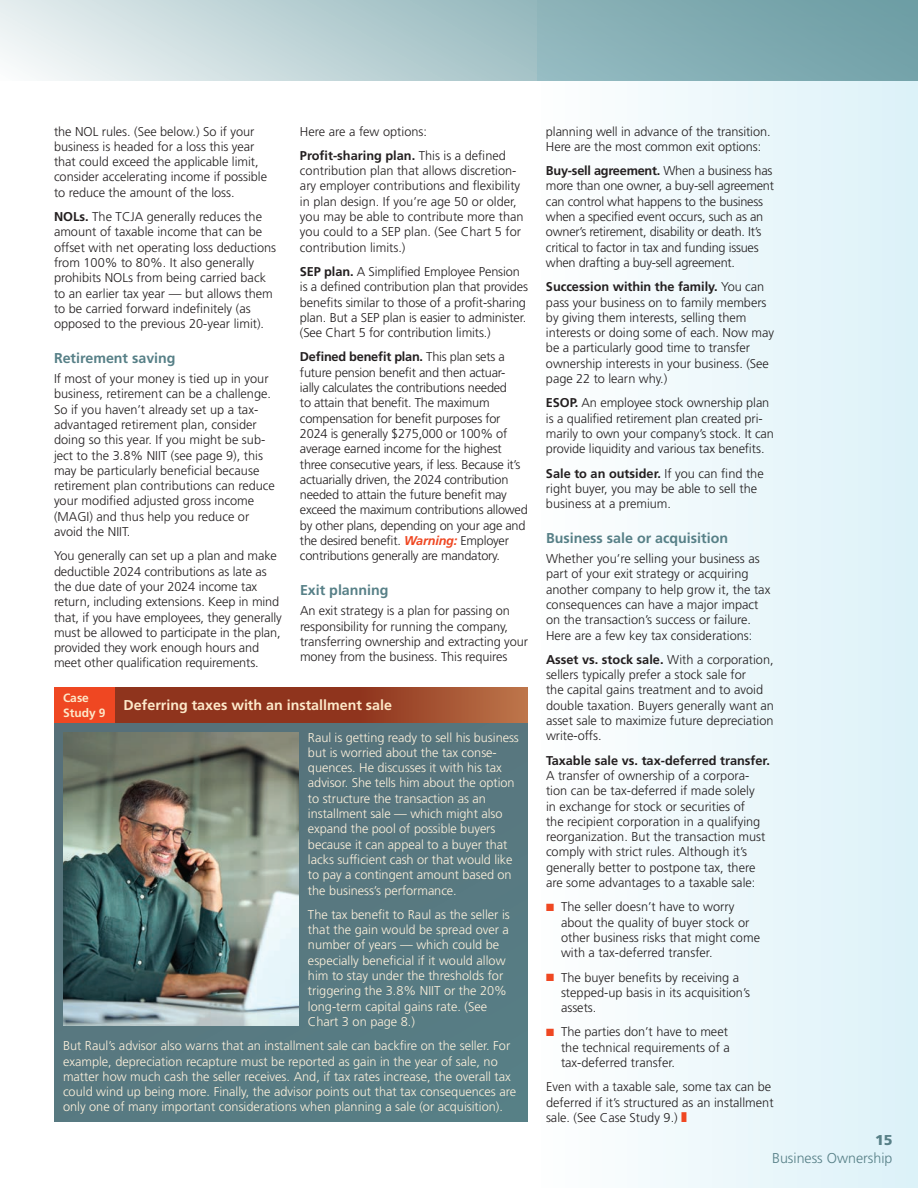
<style>
.page{position:relative;width:918px;height:1188px;background:#fff}
.page>*{position:absolute;margin:0;border:0;box-sizing:border-box;transform-origin:0 0}
.t1{font:700 14.25px "Frutiger LT Std";color:#578087}
.t2{font:700 14.25px "Frutiger LT Std";color:#fde9ca}
.t3{font:300 14.25px "Frutiger LT Std";color:#578087}
.t4{font:900 14.25px "Frutiger LT Std";color:#578087}
.t5{font:300 12.75px/15.3px "Frutiger LT Std";letter-spacing:-.005em;color:#231f20}
.t6{font:300 12.75px/15.3px "Frutiger LT Std";color:#fdf1dc}
.t7{font:700 12.75px "Frutiger LT Std";color:#231f20}
.t8{font:700 12px/14.4px "Frutiger LT Std";color:#fde9ca}
.s1{font-weight:700}
.s2{font-weight:700;font-style:italic;color:#ef4722}
.s3{color:#ef4722}
</style>
<div class="page">
<div style="left:537px;top:0;width:381px;height:1188px;background:linear-gradient(to right,#fefefe,#dcf1f8)"></div>
<div style="left:0;top:0;width:918px;height:81px;background:linear-gradient(to right,#ebf2f2,#6599a1)"></div>
<div style="left:54px;top:723px;width:474px;height:399px;background:#577a82"></div>
<div style="left:54px;top:687px;width:474px;height:36px;background:#8f341d"></div>
<div style="left:54px;top:687px;width:61px;height:36px;background:#ef4722"></div>
<div style="left:357px;top:687px;width:171px;height:36px;background:linear-gradient(to right,#8e331c,#be764b)"></div>
<img style="left:63px;top:732px;width:236px;height:294px">
<p class="t5" style="left:54px;top:124px;width:215px">the NOL rules. (See below.) So if your business is headed for a loss this year that could exceed the applicable limit, consider accelerating income if possible to reduce the amount of the loss.</p>
<p class="t5" style="left:54px;top:209px;width:224px"><span class="s1">NOLs.</span> The TCJA generally reduces the amount of taxable income that can be offset with net operating loss deductions from 100% to 80%. It also generally prohibits NOLs from being carried back to an earlier tax year — but allows them to be carried forward indefinitely (as opposed to the previous 20-year limit).</p>
<p class="t1" style="left:54px;top:350px;width:123px">Retirement saving</p>
<p class="t5" style="left:54px;top:371px;width:223px">If most of your money is tied up in your business, retirement can be a challenge.<br>So if you haven’t already set up a tax&shy;advantaged retirement plan, consider doing so this year. If you might be sub&shy;ject to the 3.8% NIIT (see page 9), this may be particularly beneficial because retirement plan contributions can reduce your modified adjusted gross income (MAGI) and thus help you reduce or avoid the NIIT.</p>
<p class="t5" style="left:54px;top:549px;width:229px">You generally can set up a plan and make deductible 2024 contributions as late as the due date of your 2024 income tax return, including extensions. Keep in mind that, if you have employees, they generally must be allowed to participate in the plan, provided they work enough hours and meet other qualification requirements.</p>
<p class="t5" style="left:300px;top:119px;width:207px;line-height:24.3px">Here are a few options:<br><span class="s1">Profit-sharing plan.</span> This is a defined</p>
<p class="t5" style="left:300px;top:163px;width:225px">contribution plan that allows discretion&shy;ary employer contributions and flexibility in plan design. If you’re age 50 or older, you may be able to contribute more than you could to a SEP plan. (See Chart 5 for contribution limits.)</p>
<p class="t5" style="left:300px;top:264px;width:229px"><span class="s1">SEP plan.</span> A Simplified Employee Pension is a defined contribution plan that provides benefits similar to those of a profit-sharing plan. But a SEP plan is easier to administer. (See Chart 5 for contribution limits.)</p>
<p class="t5" style="left:300px;top:350px;width:229px"><span class="s1">Defined benefit plan.</span> This plan sets a future pension benefit and then actuar&shy;ially calculates the contributions needed<br>to attain that benefit. The maximum compensation for benefit purposes for 2024 is generally $275,000 or 100% of average earned income for the highest three consecutive years, if less. Because it’s actuarially driven, the 2024 contribution needed to attain the future benefit may exceed the maximum contributions allowed by other plans, depending on your age and the desired benefit. <span class="s2">Warning:</span> Employer contributions generally are mandatory.</p>
<p class="t1" style="left:300px;top:582px;width:90px">Exit planning</p>
<p class="t5" style="left:300px;top:603px;width:230px">An exit strategy is a plan for passing on responsibility for running the company, transferring ownership and extracting your money from the business. This requires</p>
<p class="t8" style="left:63px;top:691px;width:44px">Case<br>Study 9</p>
<p class="t2" style="left:124px;top:697px;width:270px">Deferring taxes with an installment sale</p>
<p class="t6" style="left:308px;top:730px;width:212px">Raul is getting ready to sell his business but is worried about the tax conse&shy;quences. He discusses it with his tax advisor. She tells him about the option to structure the transaction as an installment sale — which might also expand the pool of possible buyers because it can appeal to a buyer that lacks sufficient cash or that would like to pay a contingent amount based on the business’s performance.</p>
<p class="t6" style="left:308px;top:907px;width:203px">The tax benefit to Raul as the seller is that the gain would be spread over a number of years — which could be especially beneficial if it would allow him to stay under the thresholds for triggering the 3.8% NIIT or the 20% long-term capital gains rate. (See Chart 3 on page 8.)</p>
<p class="t6" style="left:63px;top:1038px;width:455px">But Raul’s advisor also warns that an installment sale can backfire on the seller. For example, depreciation recapture must be reported as gain in the year of sale, no matter how much cash the seller receives. And, if tax rates increase, the overall tax could wind up being more. Finally, the advisor points out that tax consequences are only one of many important considerations when planning a sale (or acquisition).</p>
<p class="t5" style="left:546px;top:124px;width:226px">planning well in advance of the transition.<br>Here are the most common exit options:</p>
<p class="t5" style="left:546px;top:163px;width:229px"><span class="s1">Buy-sell agreement.</span> When a business has more than one owner, a buy-sell agreement can control what happens to the business when a specified event occurs, such as an owner’s retirement, disability or death. It’s critical to factor in tax and funding issues when drafting a buy-sell agreement.</p>
<p class="t5" style="left:546px;top:279px;width:230px"><span class="s1">Succession within the family.</span> You can pass your business on to family members by giving them interests, selling them interests or doing some of each. Now may be a particularly good time to transfer ownership interests in your business. (See page 22 to learn why.)</p>
<p class="t5" style="left:546px;top:395px;width:229px"><span class="s1">ESOP.</span> An employee stock ownership plan is a qualified retirement plan created pri&shy;marily to own your company’s stock. It can provide liquidity and various tax benefits.</p>
<p class="t5" style="left:546px;top:466px;width:219px"><span class="s1">Sale to an outsider.</span> If you can find the right buyer, you may be able to sell the business at a premium.</p>
<p class="t1" style="left:546px;top:530px;width:184px">Business sale or acquisition</p>
<p class="t5" style="left:546px;top:551px;width:226px">Whether you’re selling your business as part of your exit strategy or acquiring another company to help grow it, the tax consequences can have a major impact on the transaction’s success or failure.<br>Here are a few key tax considerations:</p>
<p class="t5" style="left:546px;top:652px;width:229px"><span class="s1">Asset vs. stock sale.</span> With a corporation, sellers typically prefer a stock sale for<br>the capital gains treatment and to avoid double taxation. Buyers generally want an asset sale to maximize future depreciation write-offs.</p>
<p class="t7" style="left:546px;top:753px;width:225px">Taxable sale vs. tax-deferred transfer.</p>
<p class="t5" style="left:546px;top:768px;width:221px">A transfer of ownership of a corpora&shy;tion can be tax-deferred if made solely in exchange for stock or securities of the recipient corporation in a qualifying reorganization. But the transaction must comply with strict rules. Although it’s generally better to postpone tax, there are some advantages to a taxable sale:</p>
<p class="t5" style="left:561px;top:899px;width:201px;text-indent:-15px"><span class="s3">■</span> The seller doesn’t have to worry about the quality of buyer stock or other business risks that might come with a tax-deferred transfer.</p>
<p class="t5" style="left:561px;top:970px;width:191px;text-indent:-15px"><span class="s3">■</span> The buyer benefits by receiving a stepped-up basis in its acquisition’s assets.</p>
<p class="t5" style="left:561px;top:1025px;width:170px;text-indent:-15px"><span class="s3">■</span> The parties don’t have to meet the technical requirements of a tax-deferred transfer.</p>
<p class="t5" style="left:546px;top:1080px;width:229px">Even with a taxable sale, some tax can be deferred if it’s structured as an installment sale. (See Case Study 9.) <span class="s3">❚</span></p>
<p class="t4" style="left:875px;top:1132px;width:19px">15</p>
<p class="t3" style="left:772px;top:1150px;width:122px">Business Ownership</p>
</div>
